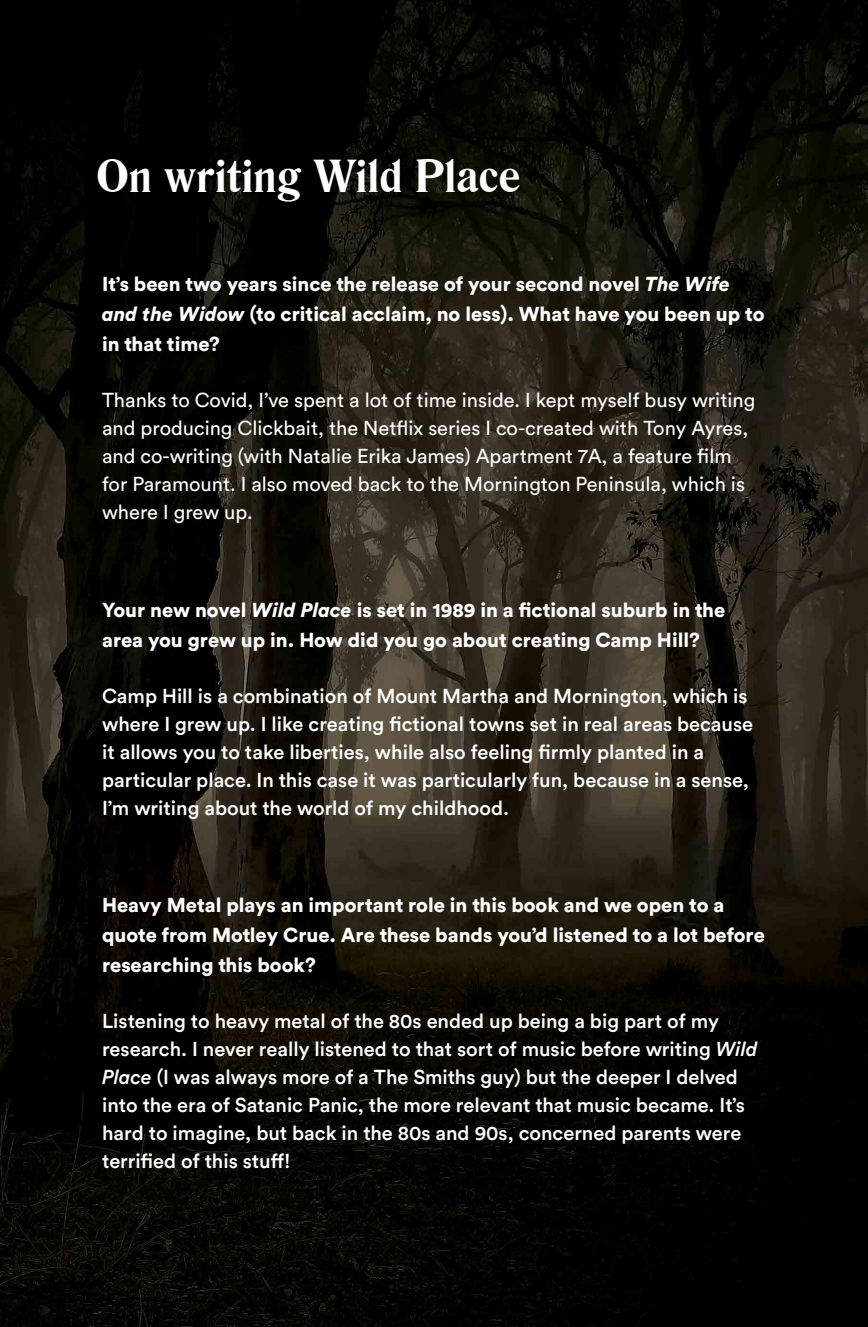
<style>
.page{position:relative;width:868px;height:1327px;background:#fff}
.page>*{position:absolute;margin:0;border:0;box-sizing:border-box;transform-origin:0 0}
.t1{font:700 44px "Romana BT";color:#fff}
.t2{font:500 20px/28px "Circular Std";color:#fff}
.t3{font:900 20px/30px "Circular Std";color:#fff}
.t4{font:20px/28px "Circular Std";color:#fff}
.s1{font-style:italic}
</style>
<div class="page">
<img style="left:0;top:0;width:867px;height:1327px">
<h1 class="t1" style="left:96px;top:149px;width:426px">On writing Wild Place</h1>
<p class="t3" style="left:102px;top:269px;width:664px">It’s been two years since the release of your second novel <span class="s1">The Wife and the Widow</span> (to critical acclaim, no less). What have you been up to in that time?</p>
<p class="t4" style="left:102px;top:386px;width:654px">Thanks to Covid, I’ve spent a lot of time inside. I kept myself busy writing and producing Clickbait, the Netflix series I co-created with Tony Ayres, and co-writing (with Natalie Erika James) Apartment 7A, a feature film for Paramount. I also moved back to the Mornington Peninsula, which is where I grew up.</p>
<p class="t3" style="left:102px;top:594px;width:624px">Your new novel <span class="s1">Wild Place</span> is set in 1989 in a fictional suburb in the area you grew up in. How did you go about creating Camp Hill?</p>
<p class="t2" style="left:102px;top:681px;width:652px">Camp Hill is a combination of Mount Martha and Mornington, which is where I grew up. I like creating fictional towns set in real areas because it allows you to take liberties, while also feeling firmly planted in a particular place. In this case it was particularly fun, because in a sense, I’m writing about the world of my childhood.</p>
<p class="t3" style="left:102px;top:889px;width:664px">Heavy Metal plays an important role in this book and we open to a quote from Motley Crue. Are these bands you’d listened to a lot before researching this book?</p>
<p class="t2" style="left:102px;top:1006px;width:657px">Listening to heavy metal of the 80s ended up being a big part of my research. I never really listened to that sort of music before writing <span class="s1">Wild Place</span> (I was always more of a The Smiths guy) but the deeper I delved into the era of Satanic Panic, the more relevant that music became. It’s hard to imagine, but back in the 80s and 90s, concerned parents were terrified of this stuff!</p>
</div>
